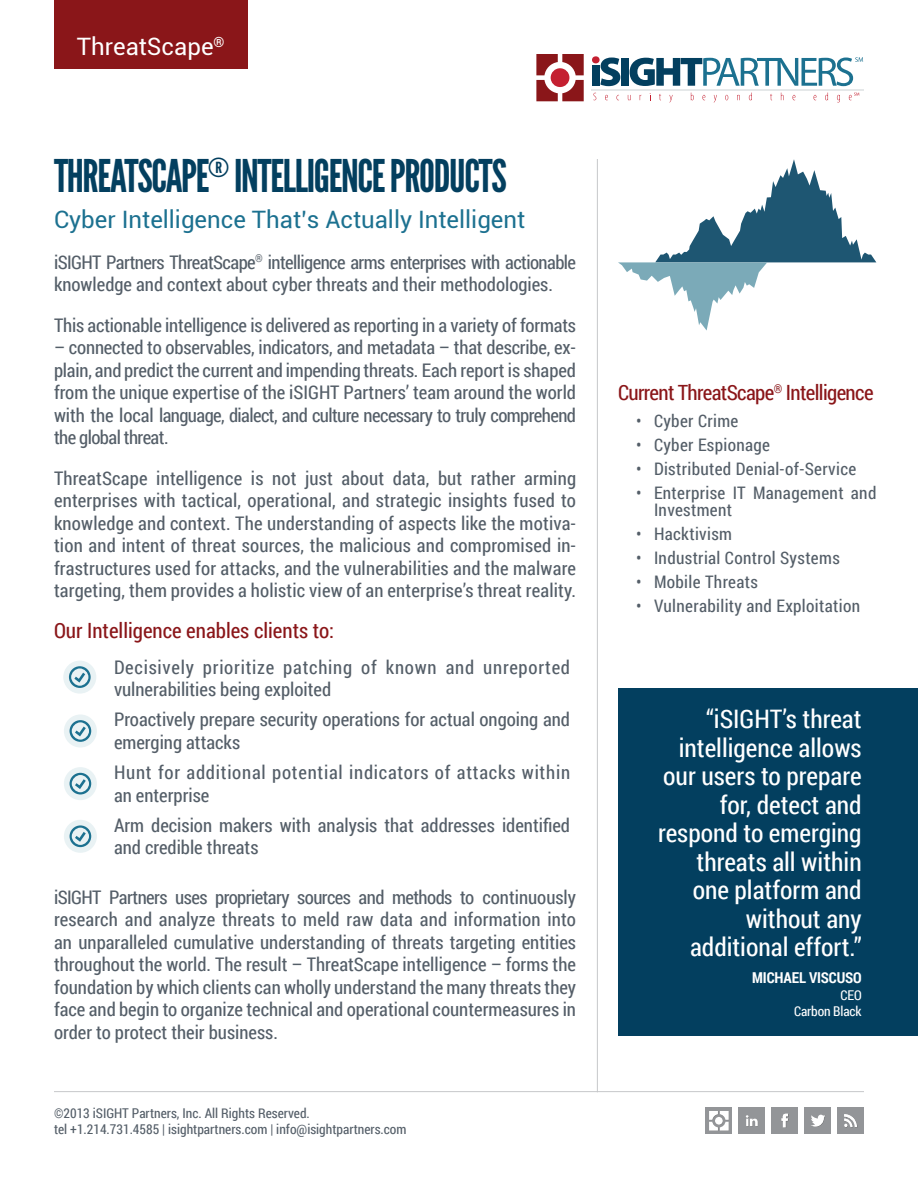
<style>
.page{position:relative;width:918px;height:1188px;background:#fff}
.page>*{position:absolute;margin:0;border:0;box-sizing:border-box;transform-origin:0 0}
.t1{font:45px "League Gothic";letter-spacing:-.03em;color:#033f5f}
.t2{font:25.5px/28.5px "Roboto Condensed";color:#fff;text-align:right}
.t3{font:24px "Roboto";color:#1c7190}
.t4{font:24px "Roboto";color:#fff}
.t5{font:21px "Roboto Condensed";color:#8a1619}
.t6{font:21px "Roboto Condensed";letter-spacing:-.03em;color:#8a1619}
.t7{font:18.75px/22.5px "Roboto Condensed";color:#545e68;text-align:justify}
.t8{font:18.75px/22.5px "Roboto Condensed";letter-spacing:.04em;color:#545e68}
.t9{font:18.75px/22.5px "Roboto Condensed";letter-spacing:-.03em;color:#545e68}
.t10{font:17.25px/16.5px "Roboto Condensed";letter-spacing:.02em;color:#545e68}
.t11{font:700 15px "Roboto Condensed";letter-spacing:-.01em;color:#fff}
.t12{font:13.5px "Roboto Condensed";color:#545e68}
.t13{font:13.5px "Roboto Condensed";letter-spacing:-.01em;color:#fff}
</style>
<div class="page">
<svg style="left:593px;top:93px;width:3px;height:7px"></svg>
<svg style="left:605px;top:95px;width:3px;height:5px"></svg>
<svg style="left:659px;top:94px;width:2px;height:6px"></svg>
<svg style="left:669px;top:95px;width:4px;height:8px"></svg>
<svg style="left:691px;top:93px;width:3px;height:7px"></svg>
<svg style="left:702px;top:95px;width:3px;height:5px"></svg>
<svg style="left:714px;top:95px;width:3px;height:8px"></svg>
<svg style="left:725px;top:95px;width:3px;height:5px"></svg>
<svg style="left:749px;top:93px;width:3px;height:7px"></svg>
<svg style="left:770px;top:94px;width:2px;height:6px"></svg>
<svg style="left:781px;top:93px;width:3px;height:7px"></svg>
<svg style="left:825px;top:93px;width:3px;height:7px"></svg>
<svg style="left:837px;top:95px;width:3px;height:7px"></svg>
<svg style="left:536px;top:54px;width:48px;height:47px"></svg>
<div style="left:551px;top:68px;width:18px;height:19px;background:#c42031;border-radius:50%"></div>
<hr style="left:592px;top:90px;width:272px;height:1px;background:#e5e8e9">
<div style="left:592px;top:65px;width:7px;height:21px;background:#033f5f"></div>
<svg style="left:600px;top:58px;width:20px;height:28px"></svg>
<div style="left:621px;top:58px;width:8px;height:28px;background:#033f5f"></div>
<div style="left:592px;top:56px;width:8px;height:7px;background:#c42031;border-radius:50%"></div>
<svg style="left:630px;top:57px;width:233px;height:29px"></svg>
<svg style="left:849px;top:93px;width:10px;height:7px"></svg>
<div style="left:63px;top:661px;width:33px;height:33px;background:#e9f2f4;border-radius:50%"></div>
<svg style="left:69px;top:666px;width:22px;height:22px"></svg>
<div style="left:64px;top:714px;width:33px;height:33px;background:#e9f2f4;border-radius:50%"></div>
<svg style="left:70px;top:720px;width:21px;height:22px"></svg>
<div style="left:64px;top:767px;width:33px;height:33px;background:#e9f2f4;border-radius:50%"></div>
<svg style="left:70px;top:773px;width:21px;height:21px"></svg>
<div style="left:64px;top:820px;width:33px;height:33px;background:#e9f2f4;border-radius:50%"></div>
<svg style="left:70px;top:825px;width:21px;height:22px"></svg>
<div style="left:618px;top:688px;width:300px;height:348px;background:#033f5f"></div>
<hr style="left:597px;top:159px;width:1px;height:933px;background:#c7c8ca">
<hr style="left:54px;top:1091px;width:810px;height:1px;background:#c7c8ca">
<div style="left:772px;top:1108px;width:26px;height:26px;background:#939598"></div>
<svg style="left:781px;top:1114px;width:7px;height:14px"></svg>
<div style="left:739px;top:1108px;width:26px;height:26px;background:#939598"></div>
<svg style="left:746px;top:1115px;width:12px;height:11px"></svg>
<div style="left:838px;top:1108px;width:26px;height:26px;background:#939598"></div>
<svg style="left:844px;top:1114px;width:13px;height:13px"></svg>
<div style="left:805px;top:1108px;width:26px;height:26px;background:#939598"></div>
<svg style="left:811px;top:1115px;width:14px;height:12px"></svg>
<div style="left:706px;top:1108px;width:26px;height:26px;background:#939598"></div>
<svg style="left:709px;top:1111px;width:20px;height:20px"></svg>
<div style="left:715px;top:1117px;width:8px;height:8px;background:#fff;border-radius:50%"></div>
<svg style="left:618px;top:159px;width:258px;height:172px"></svg>
<div style="left:54px;top:0;width:194px;height:69px;background:#8a1619"></div>
<p class="t4" style="left:77px;top:29px;width:149px">ThreatScape<sup>®</sup></p>
<p class="t1" style="left:54px;top:149px;width:454px">THREATSCAPE<sup>®</sup> INTELLIGENCE PRODUCTS</p>
<p class="t3" style="left:54px;top:203px;width:473px">Cyber Intelligence That’s Actually Intelligent</p>
<p class="t9" style="left:54px;top:250px;width:524px">iSIGHT Partners ThreatScape<sup>®</sup> intelligence arms enterprises with actionable knowledge and context about cyber threats and their methodologies.</p>
<p class="t7" style="left:54px;top:313px;width:524px">This actionable intelligence is delivered as reporting in a variety of formats</p>
<p class="t7" style="left:54px;top:336px;width:524px">– connected to observables, indicators, and metadata – that describe, ex&shy;plain, and predict the current and impending threats. Each report is shaped from the unique expertise of the iSIGHT Partners’ team around the world with the local language, dialect, and culture necessary to truly comprehend the global threat.</p>
<p class="t7" style="left:54px;top:466px;width:524px">ThreatScape intelligence is not just about data, but rather arming enterprises with tactical, operational, and strategic insights fused to knowledge and context. The understanding of aspects like the motiva&shy;tion and intent of threat sources, the malicious and compromised in&shy;frastructures used for attacks, and the vulnerabilities and the malware targeting, them provides a holistic view of an enterprise’s threat reality.</p>
<p class="t5" style="left:54px;top:616px;width:282px">Our Intelligence enables clients to:</p>
<p class="t8" style="left:114px;top:655px;width:458px">Decisively prioritize patching of known and unreported vulnerabilities being exploited</p>
<p class="t7" style="left:114px;top:708px;width:457px">Proactively prepare security operations for actual ongoing and emerging attacks</p>
<p class="t8" style="left:114px;top:760px;width:458px">Hunt for additional potential indicators of attacks within an enterprise</p>
<p class="t7" style="left:114px;top:813px;width:458px">Arm decision makers with analysis that addresses identified and credible threats</p>
<p class="t7" style="left:54px;top:885px;width:524px">iSIGHT Partners uses proprietary sources and methods to continuously research and analyze threats to meld raw data and information into an unparalleled cumulative understanding of threats targeting entities throughout the world. The result – ThreatScape intelligence – forms the foundation by which clients can wholly understand the many threats they face and begin to organize technical and operational countermeasures in order to protect their business.</p>
<p class="t12" style="left:54px;top:1104px;width:257px">©2013 iSIGHT Partners, Inc. All Rights Reserved.</p>
<p class="t12" style="left:54px;top:1120px;width:354px">tel +1.214.731.4585 | isightpartners.com | info@isightpartners.com</p>
<p class="t6" style="left:618px;top:378px;width:257px">Current ThreatScape<sup>®</sup> Intelligence</p>
<p class="t10" style="left:636px;top:412px;width:104px">• Cyber Crime</p>
<p class="t10" style="left:636px;top:436px;width:136px">• Cyber Espionage</p>
<p class="t10" style="left:636px;top:460px;width:222px">• Distributed Denial-of-Service</p>
<p class="t10" style="left:654px;top:484px;width:224px;text-indent:-18px">• Enterprise IT Management and<br>Investment</p>
<p class="t10" style="left:636px;top:525px;width:98px">• Hacktivism</p>
<p class="t10" style="left:636px;top:549px;width:205px">• Industrial Control Systems</p>
<p class="t10" style="left:636px;top:573px;width:123px">• Mobile Threats</p>
<p class="t10" style="left:636px;top:597px;width:226px">• Vulnerability and Exploitation</p>
<p class="t2" style="left:658px;top:704px;width:205px">“iSIGHT’s threat intelligence allows our users to prepare for, detect and respond to emerging threats all within one platform and without any additional effort.”</p>
<p class="t11" style="left:752px;top:967px;width:111px">MICHAEL VISCUSO</p>
<p class="t13" style="left:840px;top:985px;width:23px">CEO</p>
<p class="t13" style="left:794px;top:1002px;width:69px">Carbon Black</p>
</div>
